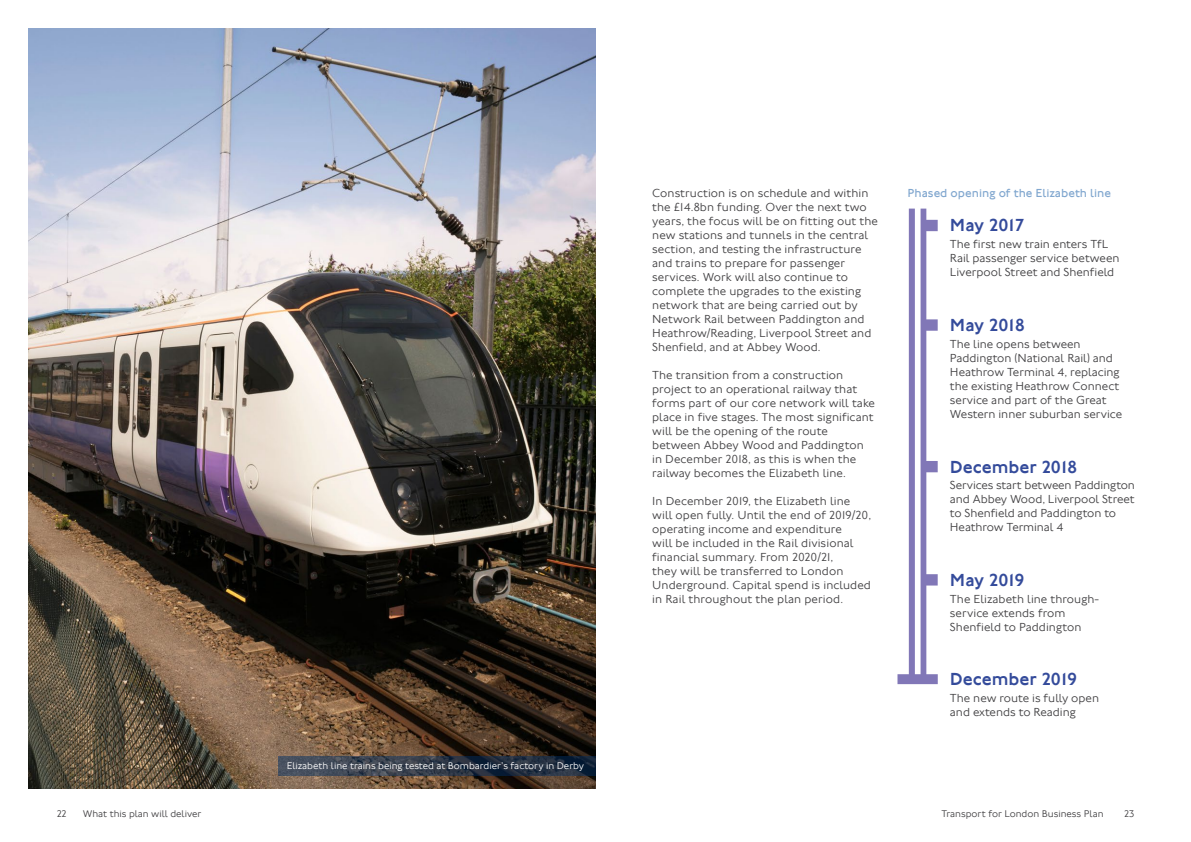
<style>
.page{position:relative;width:1191px;height:842px;background:#fff}
.page>*{position:absolute;margin:0;border:0;box-sizing:border-box;transform-origin:0 0}
.t1{font:500 18px "Johnston 100";color:#344b9b}
.t2{font:300 12px/14px "Johnston 100";letter-spacing:.005em;color:#414042}
.t3{font:12px "Johnston 100";color:#81a7cf}
.t4{font:300 10px "Johnston 100";color:#fff}
.t5{font:300 10px "Johnston 100";color:#414042}
</style>
<div class="page">
<img style="left:28px;top:29px;width:567px;height:759px">
<svg style="left:897px;top:209px;width:40px;height:475px"></svg>
<svg style="left:278px;top:756px;width:317px;height:20px;background:#2f3a4a"></svg>
<p class="t4" style="left:287px;top:761px;width:299px">Elizabeth line trains being tested at Bombardier’s factory in Derby</p>
<p class="t2" style="left:652px;top:186px;width:227px">Construction is on schedule and within the £14.8bn funding. Over the next two years, the focus will be on fitting out the new stations and tunnels in the central section, and testing the infrastructure and trains to prepare for passenger services. Work will also continue to complete the upgrades to the existing network that are being carried out by Network Rail between Paddington and Heathrow/Reading, Liverpool Street and Shenfield, and at Abbey Wood.</p>
<p class="t2" style="left:652px;top:368px;width:224px">The transition from a construction project to an operational railway that forms part of our core network will take place in five stages. The most significant will be the opening of the route between Abbey Wood and Paddington in December 2018, as this is when the railway becomes the Elizabeth line.</p>
<p class="t2" style="left:652px;top:494px;width:220px">In December 2019, the Elizabeth line will open fully. Until the end of 2019/20, operating income and expenditure<br>will be included in the Rail divisional financial summary. From 2020/21,<br>they will be transferred to London Underground. Capital spend is included in Rail throughout the plan period.</p>
<p class="t3" style="left:907px;top:186px;width:205px">Phased opening of the Elizabeth line</p>
<h1 class="t1" style="left:950px;top:216px;width:76px">May 2017</h1>
<p class="t2" style="left:950px;top:238px;width:171px">The first new train enters TfL<br>Rail passenger service between<br>Liverpool Street and Shenfield</p>
<h1 class="t1" style="left:950px;top:315px;width:76px">May 2018</h1>
<p class="t2" style="left:950px;top:337px;width:174px">The line opens between<br>Paddington (National Rail) and<br>Heathrow Terminal 4, replacing the existing Heathrow Connect service and part of the Great<br>Western inner suburban service</p>
<h1 class="t1" style="left:950px;top:457px;width:129px">December 2018</h1>
<p class="t2" style="left:950px;top:478px;width:186px">Services start between Paddington and Abbey Wood, Liverpool Street to Shenfield and Paddington to<br>Heathrow Terminal 4</p>
<h1 class="t1" style="left:950px;top:570px;width:76px">May 2019</h1>
<p class="t2" style="left:950px;top:592px;width:151px">The Elizabeth line through&shy;service extends from<br>Shenfield to Paddington</p>
<h1 class="t1" style="left:950px;top:669px;width:129px">December 2019</h1>
<p class="t2" style="left:950px;top:691px;width:151px">The new route is fully open and extends to Reading</p>
<p class="t5" style="left:57px;top:808px;width:11px">22</p>
<p class="t5" style="left:83px;top:808px;width:120px">What this plan will deliver</p>
<p class="t5" style="left:941px;top:808px;width:164px">Transport for London Business Plan</p>
<p class="t5" style="left:1124px;top:808px;width:11px">23</p>
</div>
